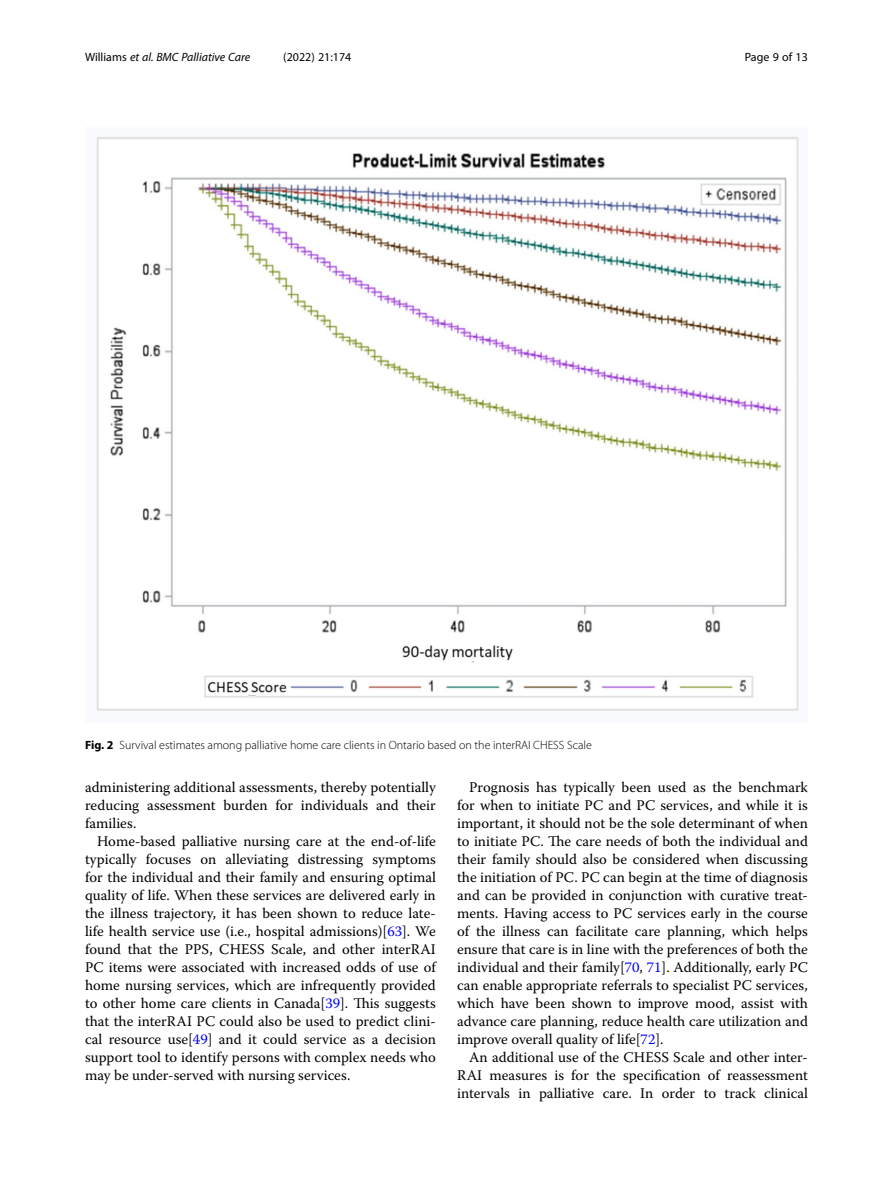
<style>
.page{position:relative;width:893px;height:1191px;background:#fff}
.page>*{position:absolute;margin:0;border:0;box-sizing:border-box;transform-origin:0 0}
.Body_Text_Indent{font:14.7px/18px "Warnock Pro";color:#000;text-align:justify}
.Figure_Caption{font:300 12px "Myriad Pro";color:#000}
.t1{font:italic 12px "Myriad Pro";color:#000}
.t2{font:12px "Myriad Pro";color:#000}
.s1{font-style:normal}
.s2{font-weight:700}
.s3{color:#00f}
</style>
<div class="page">
<img style="left:96px;top:136px;width:703px;height:575px">
<p class="t1" style="left:85px;top:50px;width:167px"><span class="s1">Williams</span> et al. BMC Palliative Care</p>
<p class="t2" style="left:283px;top:50px;width:70px">(2022) 21:174</p>
<p class="t2" style="left:745px;top:50px;width:65px">Page 9 of 13</p>
<p class="Figure_Caption" style="left:85px;top:739px;width:508px"><span class="s2">Fig. 2</span> Survival estimates among palliative home care clients in Ontario based on the interRAI CHESS Scale</p>
<p class="Body_Text_Indent" style="left:85px;top:778px;width:352px">administering additional assessments, thereby potentially reducing assessment burden for individuals and their families.</p>
<p class="Body_Text_Indent" style="left:85px;top:832px;width:352px;text-indent:12px">Home-based palliative nursing care at the end-of-life typically focuses on alleviating distressing symptoms for the individual and their family and ensuring optimal quality of life. When these services are delivered early in the illness trajectory, it has been shown to reduce late&shy;life health service use (i.e., hospital admissions)[<span class="s3">63</span>]. We found that the PPS, CHESS Scale, and other interRAI PC items were associated with increased odds of use of home nursing services, which are infrequently provided to other home care clients in Canada[<span class="s3">39</span>]. This suggests that the interRAI PC could also be used to predict clini&shy;cal resource use[<span class="s3">49</span>] and it could service as a decision support tool to identify persons with complex needs who may be under-served with nursing services.</p>
<p class="Body_Text_Indent" style="left:457px;top:778px;width:352px;text-indent:12px">Prognosis has typically been used as the benchmark for when to initiate PC and PC services, and while it is important, it should not be the sole determinant of when to initiate PC. The care needs of both the individual and their family should also be considered when discussing the initiation of PC. PC can begin at the time of diagnosis and can be provided in conjunction with curative treat&shy;ments. Having access to PC services early in the course of the illness can facilitate care planning, which helps ensure that care is in line with the preferences of both the individual and their family[<span class="s3">70</span>, <span class="s3">71</span>]. Additionally, early PC can enable appropriate referrals to specialist PC services, which have been shown to improve mood, assist with advance care planning, reduce health care utilization and improve overall quality of life[<span class="s3">72</span>].</p>
<p class="Body_Text_Indent" style="left:457px;top:1048px;width:352px;text-indent:12px">An additional use of the CHESS Scale and other inter-RAI measures is for the specification of reassessment intervals in palliative care. In order to track clinical</p>
</div>
